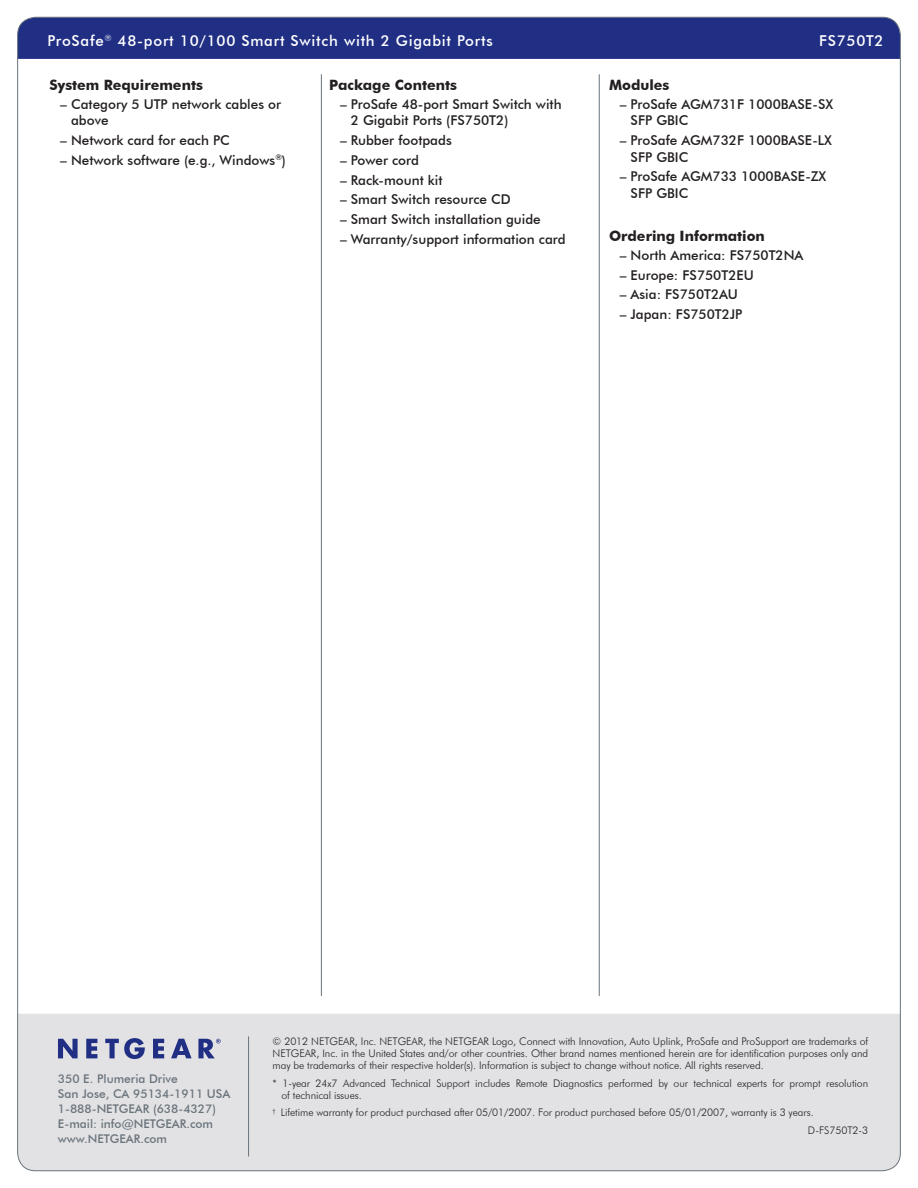
<style>
.page{position:relative;width:918px;height:1188px;background:#fff}
.page>*{position:absolute;margin:0;border:0;box-sizing:border-box;transform-origin:0 0}
.t1{font:500 15px "Futura BT";letter-spacing:.05em;color:#fff}
.t2{font:700 14.25px "Futura BT";color:#231f20}
.t3{font:500 13.5px/16.5px "Futura BT";color:#231f20}
.t4{font:500 12px/15px "Futura BT";color:#6a747c}
.t5{font:300 10.5px/12px "Futura BT";letter-spacing:-.005em;color:#231f20}
</style>
<div class="page">
<div style="left:18px;top:1014px;width:883px;height:157px;background:#e2e2e4"></div>
<svg style="left:58px;top:1039px;width:20px;height:19px"></svg>
<svg style="left:86px;top:1039px;width:11px;height:19px"></svg>
<svg style="left:105px;top:1038px;width:40px;height:21px"></svg>
<svg style="left:153px;top:1039px;width:11px;height:19px"></svg>
<svg style="left:171px;top:1039px;width:21px;height:19px"></svg>
<svg style="left:198px;top:1039px;width:23px;height:19px"></svg>
<div style="left:17px;top:17px;width:883px;height:42px;background:#202e84"></div>
<hr style="left:248px;top:1036px;width:1px;height:121px;background:#6a747c">
<hr style="left:321px;top:74px;width:1px;height:922px;background:#6a747c">
<hr style="left:599px;top:74px;width:1px;height:922px;background:#6a747c">
<h1 class="t1" style="left:47px;top:32px;width:447px">ProSafe<sup>®</sup> 48-port 10/100 Smart Switch with 2 Gigabit Ports</h1>
<h1 class="t1" style="left:819px;top:32px;width:66px">FS750T2</h1>
<h2 class="t2" style="left:50px;top:77px;width:155px">System Requirements</h2>
<p class="t3" style="left:71px;top:96px;width:211px;text-indent:-11px">– Category 5 UTP network cables or above</p>
<p class="t3" style="left:60px;top:132px;width:171px">– Network card for each PC</p>
<p class="t3" style="left:60px;top:152px;width:227px">– Network software (e.g., Windows<sup>®</sup>)</p>
<h2 class="t2" style="left:329px;top:77px;width:129px">Package Contents</h2>
<p class="t3" style="left:351px;top:96px;width:212px;text-indent:-11px">– ProSafe 48-port Smart Switch with<br>2 Gigabit Ports (FS750T2)</p>
<p class="t3" style="left:340px;top:132px;width:113px">– Rubber footpads</p>
<p class="t3" style="left:340px;top:152px;width:81px">– Power cord</p>
<p class="t3" style="left:340px;top:172px;width:104px">– Rack-mount kit</p>
<p class="t3" style="left:340px;top:191px;width:172px">– Smart Switch resource CD</p>
<p class="t3" style="left:340px;top:211px;width:202px">– Smart Switch installation guide</p>
<p class="t3" style="left:340px;top:231px;width:227px">– Warranty/support information card</p>
<h2 class="t2" style="left:609px;top:77px;width:62px">Modules</h2>
<p class="t3" style="left:631px;top:96px;width:204px;text-indent:-11px">– ProSafe AGM731F 1000BASE-SX<br>SFP GBIC</p>
<p class="t3" style="left:631px;top:132px;width:203px;text-indent:-11px">– ProSafe AGM732F 1000BASE-LX<br>SFP GBIC</p>
<p class="t3" style="left:631px;top:168px;width:197px;text-indent:-11px">– ProSafe AGM733 1000BASE-ZX<br>SFP GBIC</p>
<h2 class="t2" style="left:609px;top:227px;width:157px">Ordering Information</h2>
<p class="t3" style="left:620px;top:247px;width:185px">– North America: FS750T2NA</p>
<p class="t3" style="left:620px;top:266px;width:135px">– Europe: FS750T2EU</p>
<p class="t3" style="left:620px;top:286px;width:120px">– Asia: FS750T2AU</p>
<p class="t3" style="left:620px;top:306px;width:124px">– Japan: FS750T2JP</p>
<p class="t4" style="left:58px;top:1071px;width:174px">350 E. Plumeria Drive<br>San Jose, CA 95134-1911 USA<br>1-888-NETGEAR (638-4327)<br>E-mail: info@NETGEAR.com www.NETGEAR.com</p>
<p class="t5" style="left:273px;top:1036px;width:597px;text-align:justify">© 2012 NETGEAR, Inc. NETGEAR, the NETGEAR Logo, Connect with Innovation, Auto Uplink, ProSafe and ProSupport are trademarks of NETGEAR, Inc. in the United States and/or other countries. Other brand names mentioned herein are for identification purposes only and may be trademarks of their respective holder(s). Information is subject to change without notice. All rights reserved.</p>
<p class="t5" style="left:282px;top:1077px;width:588px;text-indent:-9px">* 1-year 24x7 Advanced Technical Support includes Remote Diagnostics performed by our technical experts for prompt resolution of technical issues.</p>
<p class="t5" style="left:808px;top:1104px;width:62px;line-height:17.4px;text-indent:-535px"><sup>†</sup> Lifetime warranty for product purchased after 05/01/2007. For product purchased before 05/01/2007, warranty is 3 years.<br>D-FS750T2-3</p>
</div>
